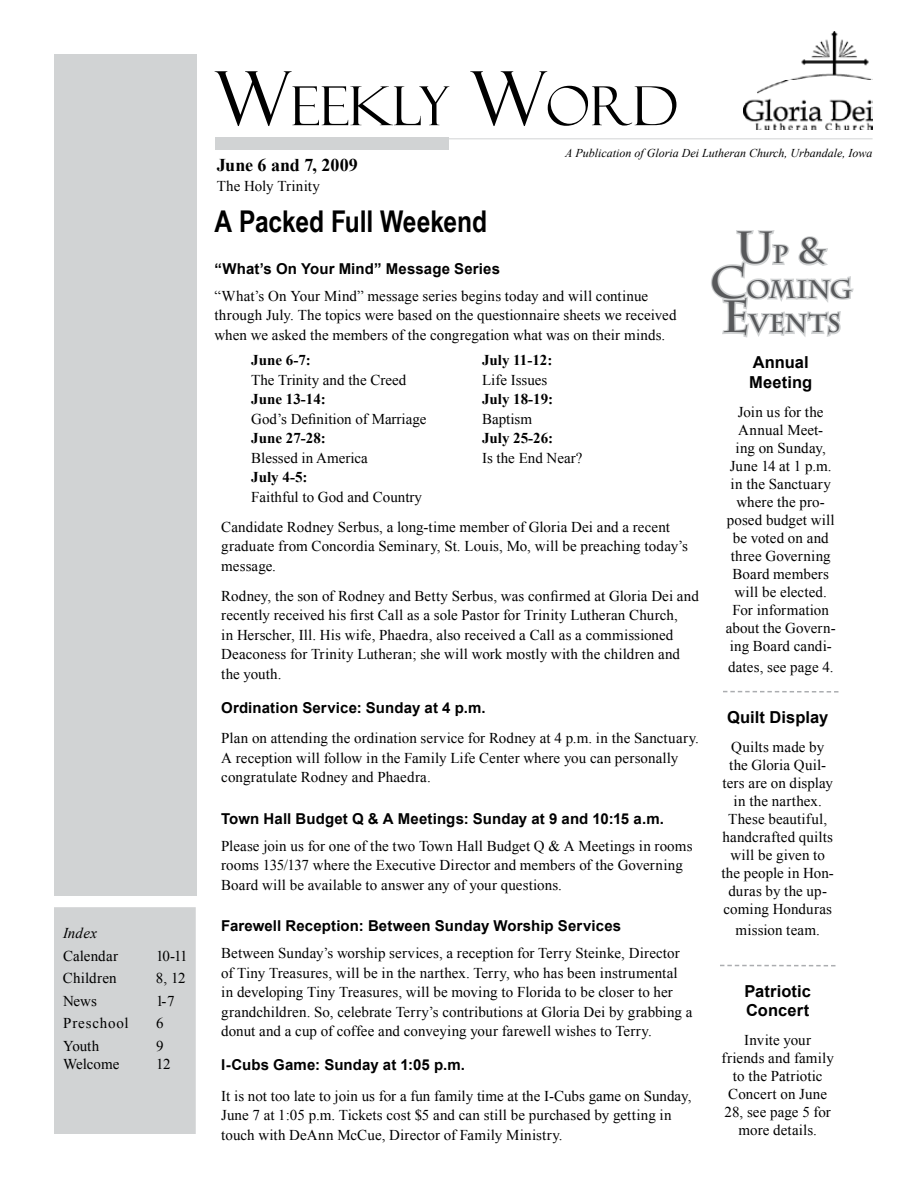
<style>
.page{position:relative;width:918px;height:1188px;background:#fff}
.page>*{position:absolute;margin:0;border:0;box-sizing:border-box;transform-origin:0 0}
.t1{font:54px "Felix Titling";color:#000}
.t2{font:700 45px "Charlemagne Std";color:#58595b}
.t3{font:700 30px "Arial Narrow";letter-spacing:-.005em;color:#000}
.t4{font:700 25.2px/34.5px "Charlemagne Std";letter-spacing:-.005em;color:#58595b;text-align:center}
.t5{font:700 18px "Times New Roman";color:#000}
.t6{font:700 16.5px/19.5px "Arial";letter-spacing:.005em;color:#000}
.t7{font:15px/18px "Times New Roman";letter-spacing:.005em;color:#000}
.t8{font:700 15px "Arial";letter-spacing:.005em;color:#000}
.t9{font:700 15px "Times New Roman";color:#000}
.t10{font:15px "Times New Roman";letter-spacing:.055em;color:#000}
.t11{font:italic 15px "Times New Roman";letter-spacing:.015em;color:#000}
.t12{font:italic 12px "Times New Roman";color:#000}
.s1{font-size:75px}
.s2{font-size:25.2px}
.s3{font-size:36px}
.s4{font-size:45px}
</style>
<div class="page">
<hr style="left:220px;top:138px;width:653px;height:1px;background:#d1d3d4">
<div style="left:215px;top:137px;width:234px;height:13px;background:#d1d3d4"></div>
<img style="left:743px;top:32px;width:130px;height:98px">
<div style="left:54px;top:54px;width:142px;height:841px;background:#d1d3d4"></div>
<div style="left:55px;top:908px;width:140px;height:225px;background:#d1d3d4"></div>
<div style="left:54px;top:907px;width:142px;height:227px;border:2px solid #d1d3d4"></div>
<svg style="left:723px;top:691px;width:115px;height:2px"></svg>
<svg style="left:720px;top:965px;width:116px;height:1px"></svg>
<svg style="left:711px;top:230px;width:143px;height:108px"></svg>
<p class="t11" style="left:63px;top:923px;width:36px">Index</p>
<p class="t7" style="left:63px;top:946px;width:57px">Calendar</p>
<p class="t7" style="left:156px;top:946px;width:33px">10-11</p>
<p class="t7" style="left:63px;top:969px;width:55px">Children</p>
<p class="t7" style="left:156px;top:969px;width:31px">8, 12</p>
<p class="t7" style="left:63px;top:991px;width:35px">News</p>
<p class="t7" style="left:156px;top:991px;width:20px">1- 7</p>
<p class="t10" style="left:63px;top:1013px;width:67px">Preschool</p>
<p class="t7" style="left:156px;top:1014px;width:9px">6</p>
<p class="t7" style="left:63px;top:1036px;width:38px">Youth</p>
<p class="t7" style="left:156px;top:1036px;width:9px">9</p>
<p class="t7" style="left:63px;top:1054px;width:58px">Welcome</p>
<p class="t7" style="left:156px;top:1054px;width:16px">12</p>
<h1 class="t1" style="left:214px;top:75px;width:465px"><span class="s1">W</span>EEKLY <span class="s1">W</span>ORD</h1>
<p class="t12" style="left:565px;top:145px;width:309px">A Publication of Gloria Dei Lutheran Church, Urbandale, Iowa</p>
<p class="t5" style="left:217px;top:153px;width:142px">June 6 and 7, 2009</p>
<p class="t7" style="left:217px;top:177px;width:105px">The Holy Trinity</p>
<h3 class="t3" style="left:214px;top:199px;width:274px">A Packed Full Weekend</h3>
<p class="t8" style="left:214px;top:259px;width:287px">“What’s On Your Mind” Message Series</p>
<p class="t7" style="left:214px;top:286px;width:463px;line-height:19.5px">“What’s On Your Mind” message series begins today and will continue through July. The topics were based on the questionnaire sheets we received when we asked the members of the congregation what was on their minds.</p>
<p class="t9" style="left:251px;top:350px;width:61px">June 6-7:</p>
<p class="t7" style="left:251px;top:370px;width:157px">The Trinity and the Creed</p>
<p class="t9" style="left:251px;top:389px;width:76px">June 13-14:</p>
<p class="t7" style="left:251px;top:409px;width:177px">God’s Definition of Marriage</p>
<p class="t9" style="left:251px;top:428px;width:76px">June 27-28:</p>
<p class="t7" style="left:251px;top:448px;width:118px">Blessed in America</p>
<p class="t9" style="left:251px;top:467px;width:58px">July 4-5:</p>
<p class="t7" style="left:251px;top:487px;width:172px">Faithful to God and Country</p>
<p class="t9" style="left:482px;top:350px;width:72px">July 11-12:</p>
<p class="t7" style="left:482px;top:370px;width:67px">Life Issues</p>
<p class="t9" style="left:482px;top:389px;width:73px">July 18-19:</p>
<p class="t7" style="left:482px;top:409px;width:52px">Baptism</p>
<p class="t9" style="left:482px;top:428px;width:73px">July 25-26:</p>
<p class="t7" style="left:482px;top:448px;width:102px">Is the End Near?</p>
<p class="t7" style="left:221px;top:517px;width:468px;line-height:19.5px">Candidate Rodney Serbus, a long-time member of Gloria Dei and a recent graduate from Concordia Seminary, St. Louis, Mo, will be preaching today’s message.</p>
<p class="t7" style="left:221px;top:586px;width:479px;line-height:19.5px">Rodney, the son of Rodney and Betty Serbus, was confirmed at Gloria Dei and recently received his first Call as a sole Pastor for Trinity Lutheran Church,<br>in Herscher, Ill. His wife, Phaedra, also received a Call as a commissioned Deaconess for Trinity Lutheran; she will work mostly with the children and the youth.</p>
<p class="t8" style="left:221px;top:698px;width:266px">Ordination Service: Sunday at 4 p.m.</p>
<p class="t7" style="left:221px;top:728px;width:479px;line-height:19.5px">Plan on attending the ordination service for Rodney at 4 p.m. in the Sanctuary.<br>A reception will follow in the Family Life Center where you can personally congratulate Rodney and Phaedra.</p>
<p class="t8" style="left:221px;top:809px;width:444px">Town Hall Budget Q &amp; A Meetings: Sunday at 9 and 10:15 a.m.</p>
<p class="t7" style="left:221px;top:836px;width:473px;line-height:19.5px">Please join us for one of the two Town Hall Budget Q &amp; A Meetings in rooms rooms 135/137 where the Executive Director and members of the Governing<br>Board will be available to answer any of your questions.</p>
<p class="t8" style="left:221px;top:916px;width:401px">Farewell Reception: Between Sunday Worship Services</p>
<p class="t7" style="left:221px;top:943px;width:473px;line-height:19.5px">Between Sunday’s worship services, a reception for Terry Steinke, Director of Tiny Treasures, will be in the narthex. Terry, who has been instrumental in developing Tiny Treasures, will be moving to Florida to be closer to her grandchildren. So, celebrate Terry’s contributions at Gloria Dei by grabbing a donut and a cup of coffee and conveying your farewell wishes to Terry.</p>
<p class="t8" style="left:221px;top:1055px;width:245px">I-Cubs Game: Sunday at 1:05 p.m.</p>
<p class="t7" style="left:221px;top:1086px;width:472px;line-height:19.5px">It is not too late to join us for a fun family time at the I-Cubs game on Sunday,<br>June 7 at 1:05 p.m. Tickets cost $5 and can still be purchased by getting in touch with DeAnn McCue, Director of Family Ministry.</p>
<h2 class="t2" style="left:736px;top:222px;width:93px">U<span class="s2">P</span> <span class="s3">&amp;</span></h2>
<h3 class="t4" style="left:710px;top:272px;width:144px"><span class="s4">C</span>OMING<br><span class="s4">E</span>VENTS</h3>
<p class="t6" style="left:749px;top:353px;width:64px">Annual<br>Meeting</p>
<p class="t7" style="left:726px;top:402px;width:112px;text-align:center">Join us for the<br>Annual Meet-<br>ing on Sunday,<br>June 14 at 1 p.m. in the Sanctuary where the pro&shy;posed budget will be voted on and three Governing<br>Board members will be elected.<br>For information about the Govern&shy;ing Board candi-</p>
<p class="t7" style="left:728px;top:657px;width:107px">dates, see page 4.</p>
<p class="t6" style="left:727px;top:708px;width:103px">Quilt Display</p>
<p class="t7" style="left:722px;top:737px;width:114px;text-align:center">Quilts made by the Gloria Quil&shy;ters are on display in the narthex.<br>These beautiful, handcrafted quilts will be given to the people in Hon&shy;duras by the up&shy;coming Honduras</p>
<p class="t7" style="left:736px;top:920px;width:86px">mission team.</p>
<p class="t6" style="left:744px;top:982px;width:68px">Patriotic<br>Concert</p>
<p class="t7" style="left:722px;top:1031px;width:114px;text-align:center">Invite your friends and family to the Patriotic<br>Concert on June<br>28, see page 5 for more details.</p>
</div>
